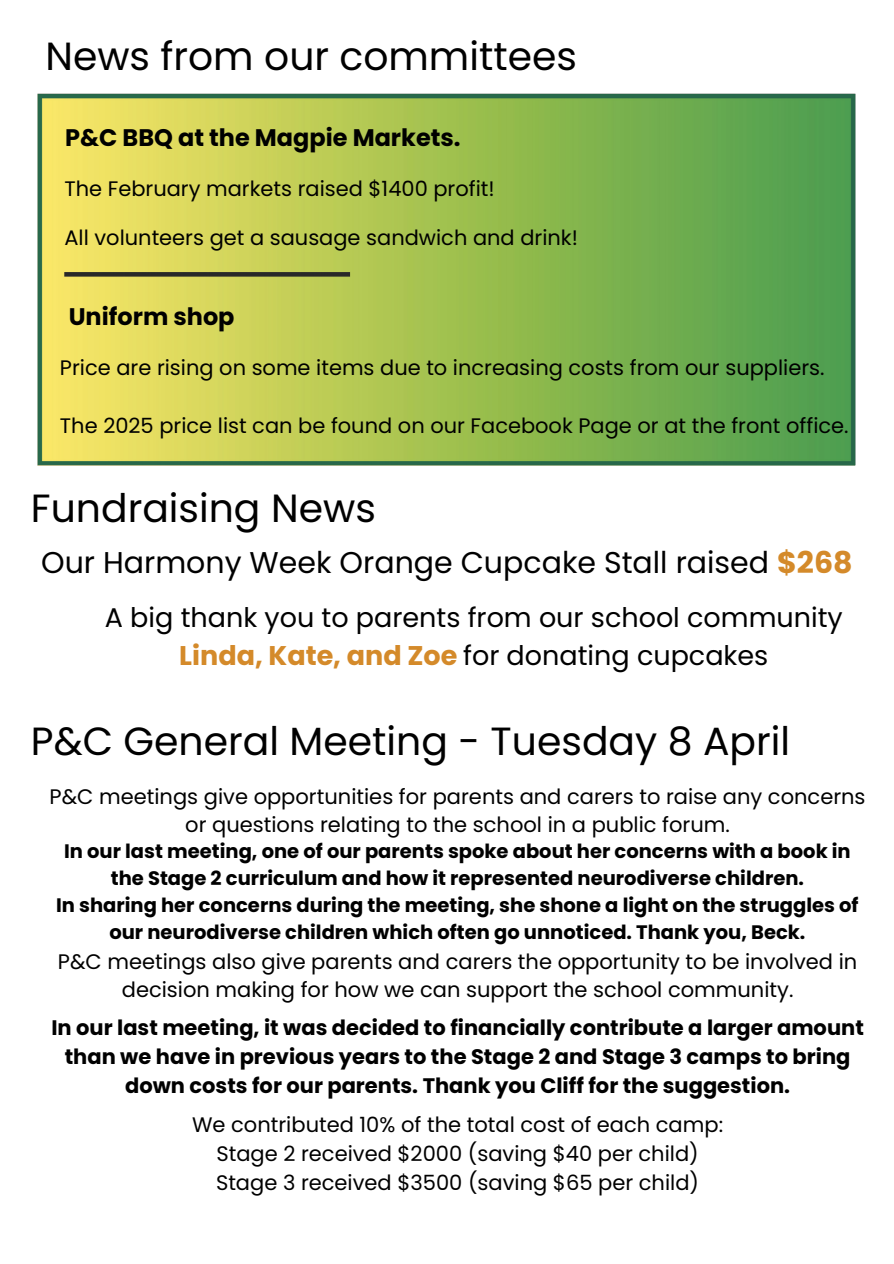
<style>
.page{position:relative;width:894px;height:1264px;background:#fff}
.page>*{position:absolute;margin:0;border:0;box-sizing:border-box;transform-origin:0 0}
.t1{font:39.3px "Poppins";color:#000}
.t2{font:30px "Poppins";color:#000}
.t3{font:27px/37px "Poppins";color:#000;text-align:center}
.t4{font:700 24px "Poppins";color:#000}
.t5{font:21px/29.2px "Poppins";color:#000;text-align:center}
.t6{font:700 21px/29.2px "Poppins";color:#000;text-align:center}
.t7{font:700 19.5px/27px "Poppins";color:#000;text-align:center}
.s1{font-weight:700;color:#d48a2a}
</style>
<div class="page">
<img style="left:37px;top:93px;width:819px;height:373px">
<h1 class="t1" style="left:45px;top:34px;width:532px">News from our committees</h1>
<p class="t4" style="left:65px;top:123px;width:397px">P&amp;C BBQ at the Magpie Markets.</p>
<p class="t5" style="left:64px;top:174px;width:431px">The February markets raised $1400 profit!</p>
<p class="t5" style="left:64px;top:223px;width:515px">All volunteers get a sausage sandwich and drink!</p>
<p class="t4" style="left:69px;top:303px;width:167px">Uniform shop</p>
<p class="t5" style="left:60px;top:353px;width:765px">Price are rising on some items due to increasing costs from our suppliers.</p>
<p class="t5" style="left:60px;top:411px;width:790px">The 2025 price list can be found on our Facebook Page or at the front office.</p>
<h1 class="t1" style="left:31px;top:485px;width:346px">Fundraising News</h1>
<h2 class="t2" style="left:41px;top:545px;width:812px">Our Harmony Week Orange Cupcake Stall raised <span class="s1">$268</span></h2>
<p class="t3" style="left:105px;top:599px;width:739px">A big thank you to parents from our school community<br><span class="s1">Linda, Kate, and Zoe</span> for donating cupcakes</p>
<h1 class="t1" style="left:31px;top:719px;width:760px">P&amp;C General Meeting - Tuesday 8 April</h1>
<p class="t5" style="left:50px;top:782px;width:817px;line-height:28.2px">P&amp;C meetings give opportunities for parents and carers to raise any concerns or questions relating to the school in a public forum.</p>
<p class="t7" style="left:56px;top:837px;width:803px">In our last meeting, one of our parents spoke about her concerns with a book in the Stage 2 curriculum and how it represented neurodiverse children.<br>In sharing her concerns during the meeting, she shone a light on the struggles of our neurodiverse children which often go unnoticed. Thank you, Beck.</p>
<p class="t5" style="left:58px;top:947px;width:800px;line-height:28px">P&amp;C meetings also give parents and carers the opportunity to be involved in decision making for how we can support the school community.</p>
<p class="t6" style="left:51px;top:1013px;width:813px">In our last meeting, it was decided to financially contribute a larger amount than we have in previous years to the Stage 2 and Stage 3 camps to bring down costs for our parents. Thank you Cliff for the suggestion.</p>
<p class="t5" style="left:192px;top:1109px;width:532px">We contributed 10% of the total cost of each camp:<br>Stage 2 received $2000 (saving $40 per child)<br>Stage 3 received $3500 (saving $65 per child)</p>
</div>
